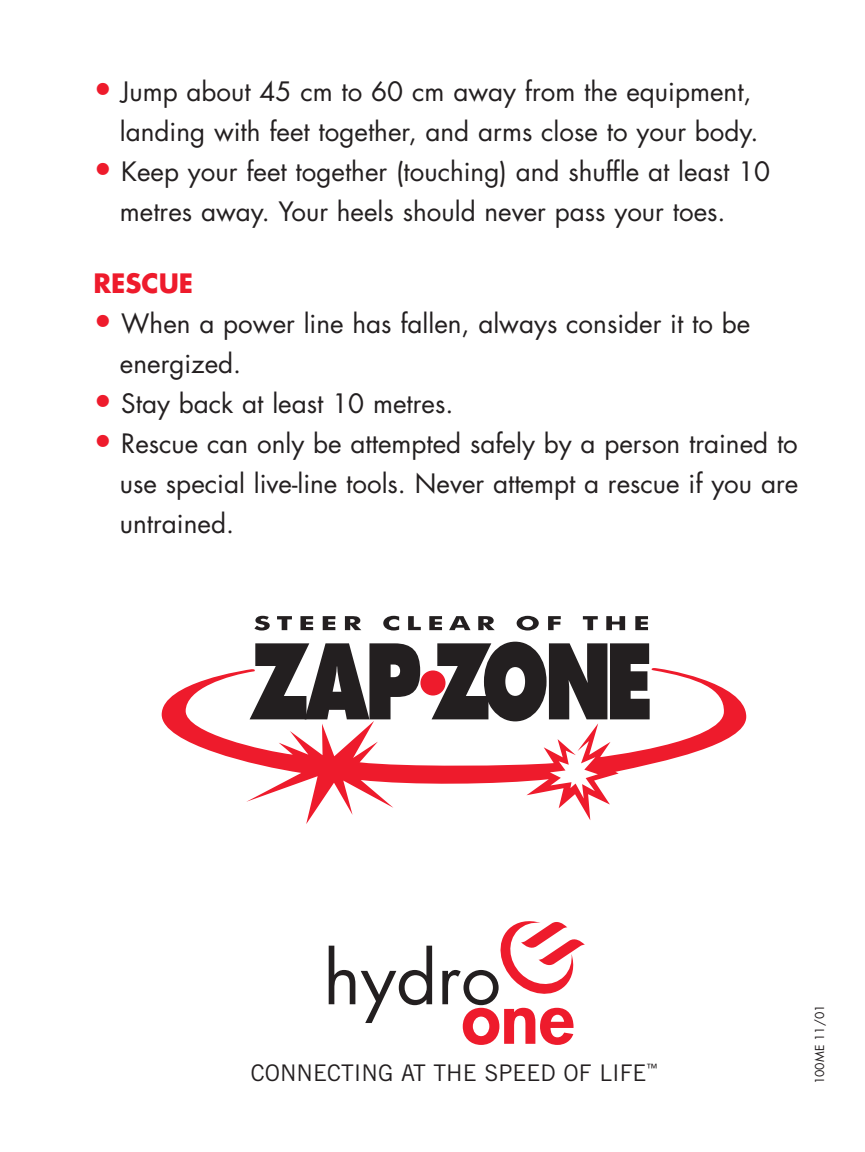
<style>
.page{position:relative;width:865px;height:1152px;background:#fff}
.page>*{position:absolute;margin:0;border:0;box-sizing:border-box;transform-origin:0 0}
.t1{font:26px/40px "Futura";color:#231f20}
.t2{font:700 26px "Futura";color:#ee1b2c}
.t3{font:23px "Trade Gothic";color:#231f20}
.t4{font:12px "Futura";color:#231f20}
.s1{font-size:32px;color:#ee1b2c}
</style>
<div class="page">
<svg style="left:161px;top:615px;width:586px;height:430px"></svg>
<p class="t1" style="left:93px;top:73px;width:666px;text-align:right"><span class="s1">•</span> Jump about 45 cm to 60 cm away from the equipment, landing with feet together, and arms close to your body.</p>
<p class="t1" style="left:120px;top:153px;width:651px;text-indent:-26px"><span class="s1">•</span> Keep your feet together (touching) and shuffle at least 10 metres away. Your heels should never pass your toes.</p>
<p class="t2" style="left:93px;top:271px;width:101px">RESCUE</p>
<p class="t1" style="left:120px;top:305px;width:631px;text-indent:-26px"><span class="s1">•</span> When a power line has fallen, always consider it to be energized.</p>
<p class="t1" style="left:93px;top:385px;width:361px"><span class="s1">•</span> Stay back at least 10 metres.</p>
<p class="t1" style="left:120px;top:425px;width:679px;text-align:justify;text-indent:-26px"><span class="s1">•</span> Rescue can only be attempted safely by a person trained to use special live-line tools. Never attempt a rescue if you are untrained.</p>
<p class="t3" style="left:251px;top:1064px;width:408px">CONNECTING AT THE SPEED OF LIFE<sup>™</sup></p>
<p class="t4" style="left:813px;top:1084px;width:81px;rotate:-90deg">100ME 11/01</p>
</div>
